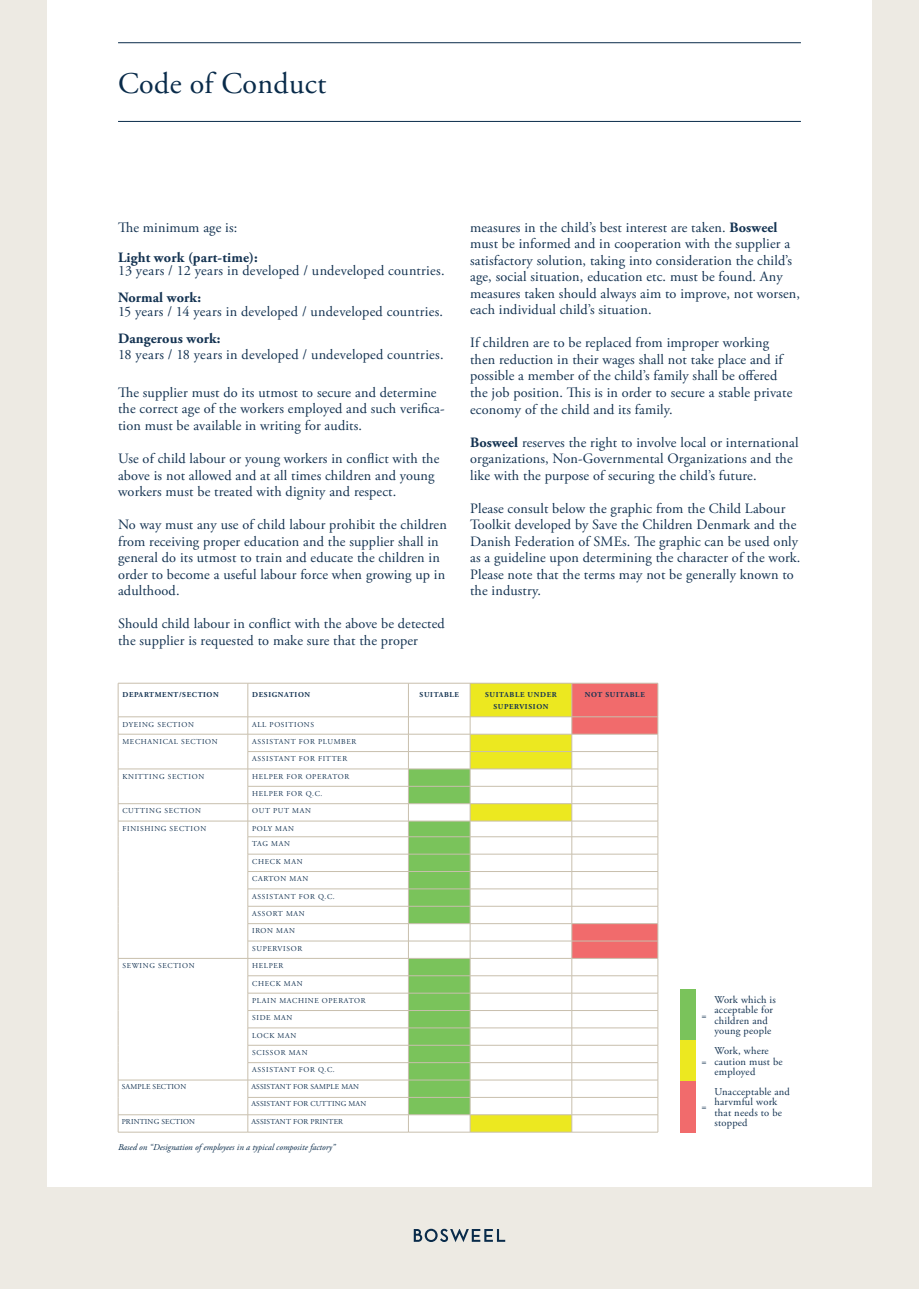
<style>
.page{position:relative;width:919px;height:1289px;background:#fff}
.page>*{position:absolute;margin:0;border:0;box-sizing:border-box;transform-origin:0 0}
.t1{font:30px "Adobe Garamond Pro";letter-spacing:.01em;color:#092b4a}
.t2{font:14.25px/16.5px "Adobe Garamond Pro";letter-spacing:.01em;color:#133251}
.t3{font:700 14.25px "Adobe Garamond Pro";letter-spacing:.01em;color:#133251}
.t4{font:10.5px/10.5px "Adobe Garamond Pro";letter-spacing:.02em;color:#133251}
.t5{font:italic 9px "Adobe Garamond Pro";color:#092b4a}
.t6{font:7.5px/15.8px "Adobe Garamond Pro";letter-spacing:.09em;color:#133251}
.t7{font:7.5px "Adobe Garamond Pro";letter-spacing:.025em;color:#133251}
.t8{font:700 7.5px/12px "Adobe Garamond Pro";letter-spacing:.09em;color:#133251;text-align:center}
.s1{font-weight:700}
</style>
<div class="page">
<div style="left:13px;top:1187px;width:905px;height:101px;background:#edeae3"></div>
<div style="left:0;top:0;width:47px;height:1288px;background:#edeae3"></div>
<div style="left:872px;top:0;width:46px;height:1276px;background:#edeae3"></div>
<hr style="left:118px;top:121px;width:682px;height:1px;background:#092b4a">
<hr style="left:118px;top:42px;width:682px;height:1px;background:#092b4a">
<svg style="left:414px;top:1228px;width:91px;height:14px"></svg>
<hr style="left:118px;top:683px;width:130px;height:1px;background:#c8bfad">
<hr style="left:118px;top:683px;width:1px;height:33px;background:#c8bfad">
<hr style="left:248px;top:683px;width:160px;height:1px;background:#c8bfad">
<hr style="left:247px;top:683px;width:1px;height:33px;background:#c8bfad">
<hr style="left:118px;top:716px;width:130px;height:1px;background:#c8bfad">
<hr style="left:248px;top:716px;width:160px;height:1px;background:#c8bfad">
<hr style="left:118px;top:734px;width:130px;height:1px;background:#c8bfad">
<hr style="left:248px;top:734px;width:160px;height:1px;background:#c8bfad">
<hr style="left:248px;top:751px;width:160px;height:1px;background:#c8bfad">
<hr style="left:118px;top:768px;width:130px;height:1px;background:#c8bfad">
<hr style="left:248px;top:768px;width:160px;height:1px;background:#c8bfad">
<hr style="left:248px;top:786px;width:160px;height:1px;background:#c8bfad">
<hr style="left:118px;top:803px;width:130px;height:1px;background:#c8bfad">
<hr style="left:248px;top:803px;width:160px;height:1px;background:#c8bfad">
<hr style="left:118px;top:820px;width:130px;height:1px;background:#c8bfad">
<hr style="left:248px;top:820px;width:160px;height:1px;background:#c8bfad">
<hr style="left:248px;top:836px;width:160px;height:1px;background:#c8bfad">
<hr style="left:248px;top:853px;width:160px;height:1px;background:#c8bfad">
<hr style="left:248px;top:871px;width:160px;height:1px;background:#c8bfad">
<hr style="left:248px;top:888px;width:160px;height:1px;background:#c8bfad">
<hr style="left:248px;top:906px;width:160px;height:1px;background:#c8bfad">
<hr style="left:248px;top:923px;width:160px;height:1px;background:#c8bfad">
<hr style="left:248px;top:940px;width:160px;height:1px;background:#c8bfad">
<hr style="left:118px;top:958px;width:130px;height:1px;background:#c8bfad">
<hr style="left:248px;top:958px;width:160px;height:1px;background:#c8bfad">
<hr style="left:248px;top:975px;width:160px;height:1px;background:#c8bfad">
<hr style="left:248px;top:992px;width:160px;height:1px;background:#c8bfad">
<hr style="left:248px;top:1010px;width:160px;height:1px;background:#c8bfad">
<hr style="left:248px;top:1027px;width:160px;height:1px;background:#c8bfad">
<hr style="left:248px;top:1044px;width:160px;height:1px;background:#c8bfad">
<hr style="left:248px;top:1062px;width:160px;height:1px;background:#c8bfad">
<hr style="left:118px;top:1079px;width:130px;height:1px;background:#c8bfad">
<hr style="left:248px;top:1079px;width:160px;height:1px;background:#c8bfad">
<hr style="left:248px;top:1097px;width:160px;height:1px;background:#c8bfad">
<hr style="left:118px;top:1114px;width:130px;height:1px;background:#c8bfad">
<svg style="left:118px;top:717px;width:1px;height:414px"></svg>
<hr style="left:248px;top:1114px;width:160px;height:1px;background:#c8bfad">
<svg style="left:247px;top:717px;width:1px;height:414px"></svg>
<svg style="left:408px;top:683px;width:250px;height:448px"></svg>
<hr style="left:118px;top:1131px;width:130px;height:1px;background:#c8bfad">
<hr style="left:248px;top:1131px;width:160px;height:1px;background:#c8bfad">
<hr style="left:408px;top:1131px;width:62px;height:1px;background:#c8bfad">
<hr style="left:470px;top:1131px;width:101px;height:1px;background:#c8bfad">
<hr style="left:571px;top:1131px;width:87px;height:1px;background:#c8bfad">
<div style="left:680px;top:989px;width:15px;height:51px;background:#7ac35b"></div>
<div style="left:680px;top:1040px;width:15px;height:41px;background:#ece820"></div>
<div style="left:680px;top:1081px;width:15px;height:51px;background:#f16b6c"></div>
<h1 class="t1" style="left:118px;top:65px;width:210px">Code of Conduct</h1>
<p class="t2" style="left:118px;top:219px;width:121px">The minimum age is:</p>
<p class="t3" style="left:118px;top:249px;width:141px">Light work (part-time):</p>
<p class="t2" style="left:118px;top:263px;width:328px">13 years / 12 years in developed / undeveloped countries.</p>
<p class="t3" style="left:118px;top:289px;width:84px">Normal work:</p>
<p class="t2" style="left:118px;top:303px;width:326px">15 years / 14 years in developed / undeveloped countries.</p>
<p class="t3" style="left:118px;top:330px;width:104px">Dangerous work:</p>
<p class="t2" style="left:118px;top:347px;width:327px">18 years / 18 years in developed / undeveloped countries.</p>
<p class="t2" style="left:118px;top:384px;width:328px">The supplier must do its utmost to secure and determine the correct age of the workers employed and such verifica&shy;tion must be available in writing for audits.</p>
<p class="t2" style="left:118px;top:451px;width:323px">Use of child labour or young workers in conflict with the above is not allowed and at all times children and young workers must be treated with dignity and respect.</p>
<p class="t2" style="left:118px;top:517px;width:330px">No way must any use of child labour prohibit the children from receiving proper education and the supplier shall in general do its utmost to train and educate the children in order to become a useful labour force when growing up in adulthood.</p>
<p class="t2" style="left:118px;top:616px;width:328px">Should child labour in conflict with the above be detected the supplier is requested to make sure that the proper</p>
<p class="t2" style="left:470px;top:220px;width:331px">measures in the child’s best interest are taken. <span class="s1">Bosweel </span>must be informed and in cooperation with the supplier a satisfactory solution, taking into consideration the child’s age, social situation, education etc. must be found. Any measures taken should always aim to improve, not worsen, each individual child’s situation.</p>
<p class="t2" style="left:470px;top:335px;width:323px">If children are to be replaced from improper working then reduction in their wages shall not take place and if possible a member of the child’s family shall be offered the job position. This is in order to secure a stable private economy of the child and its family.</p>
<p class="t2" style="left:470px;top:434px;width:330px"><span class="s1">Bosweel</span> reserves the right to involve local or international organizations, Non-Governmental Organizations and the like with the purpose of securing the child’s future.</p>
<p class="t2" style="left:470px;top:500px;width:332px">Please consult below the graphic from the Child Labour Toolkit developed by Save the Children Denmark and the Danish Federation of SMEs. The graphic can be used only as a guideline upon determining the character of the work.<br>Please note that the terms may not be generally known to the industry.</p>
<p class="t8" style="left:122px;top:689px;width:98px">DEPARTMENT/SECTION</p>
<p class="t8" style="left:252px;top:689px;width:60px">DESIGNATION</p>
<p class="t8" style="left:419px;top:689px;width:41px">SUITABLE</p>
<p class="t8" style="left:485px;top:689px;width:73px">SUITABLE UNDER<br>SUPERVISION</p>
<p class="t8" style="left:585px;top:689px;width:61px">NOT SUITABLE</p>
<p class="t6" style="left:122px;top:716px;width:73px">DYEING SECTION</p>
<p class="t6" style="left:252px;top:716px;width:64px">ALL POSITIONS</p>
<p class="t6" style="left:122px;top:734px;width:97px">MECHANICAL SECTION</p>
<p class="t6" style="left:252px;top:734px;width:106px">ASSISTANT FOR PLUMBER</p>
<p class="t6" style="left:252px;top:751px;width:97px">ASSISTANT FOR FITTER</p>
<p class="t6" style="left:122px;top:768px;width:83px">KNITTING SECTION</p>
<p class="t6" style="left:252px;top:768px;width:99px">HELPER FOR OPERATOR</p>
<p class="t6" style="left:252px;top:786px;width:72px">HELPER FOR Q.C.</p>
<p class="t6" style="left:122px;top:803px;width:80px">CUTTING SECTION</p>
<p class="t6" style="left:252px;top:803px;width:60px">OUT PUT MAN</p>
<p class="t6" style="left:122px;top:820px;width:85px">FINISHING SECTION</p>
<p class="t6" style="left:252px;top:820px;width:43px">POLY MAN<br>TAG MAN</p>
<p class="t6" style="left:252px;top:853px;width:52px">CHECK MAN</p>
<p class="t6" style="left:252px;top:871px;width:58px">CARTON MAN</p>
<p class="t6" style="left:252px;top:888px;width:84px">ASSISTANT FOR Q.C.</p>
<p class="t6" style="left:252px;top:906px;width:54px">ASSORT MAN</p>
<p class="t6" style="left:252px;top:923px;width:44px">IRON MAN</p>
<p class="t6" style="left:252px;top:940px;width:52px">SUPERVISOR</p>
<p class="t6" style="left:122px;top:958px;width:74px">SEWING SECTION</p>
<p class="t6" style="left:252px;top:958px;width:33px">HELPER</p>
<p class="t6" style="left:252px;top:975px;width:52px">CHECK MAN</p>
<p class="t6" style="left:252px;top:992px;width:115px">PLAIN MACHINE OPERATOR</p>
<p class="t6" style="left:252px;top:1010px;width:42px">SIDE MAN</p>
<p class="t6" style="left:252px;top:1027px;width:46px">LOCK MAN</p>
<p class="t6" style="left:252px;top:1045px;width:57px">SCISSOR MAN</p>
<p class="t6" style="left:252px;top:1062px;width:84px">ASSISTANT FOR Q.C.</p>
<p class="t7" style="left:122px;top:1082px;width:66px">SAMPLE SECTION</p>
<p class="t7" style="left:251px;top:1082px;width:109px">ASSISTANT FOR SAMPLE MAN</p>
<p class="t7" style="left:251px;top:1099px;width:116px">ASSISTANT FOR CUTTING MAN</p>
<p class="t7" style="left:122px;top:1116px;width:75px">PRINTING SECTION</p>
<p class="t7" style="left:251px;top:1116px;width:93px">ASSISTANT FOR PRINTER</p>
<p class="t5" style="left:118px;top:1141px;width:219px">Based on “Designation of employees in a typical composite factory”</p>
<p class="t4" style="left:701px;top:1010px;width:7px">=</p>
<p class="t4" style="left:701px;top:1056px;width:7px">=</p>
<p class="t4" style="left:701px;top:1102px;width:7px">=</p>
<p class="t4" style="left:714px;top:994px;width:63px">Work which is acceptable for children and young people</p>
<p class="t4" style="left:714px;top:1045px;width:70px">Work, where caution must be employed</p>
<p class="t4" style="left:714px;top:1086px;width:77px">Unacceptable and harvmful work that needs to be stopped</p>
</div>
